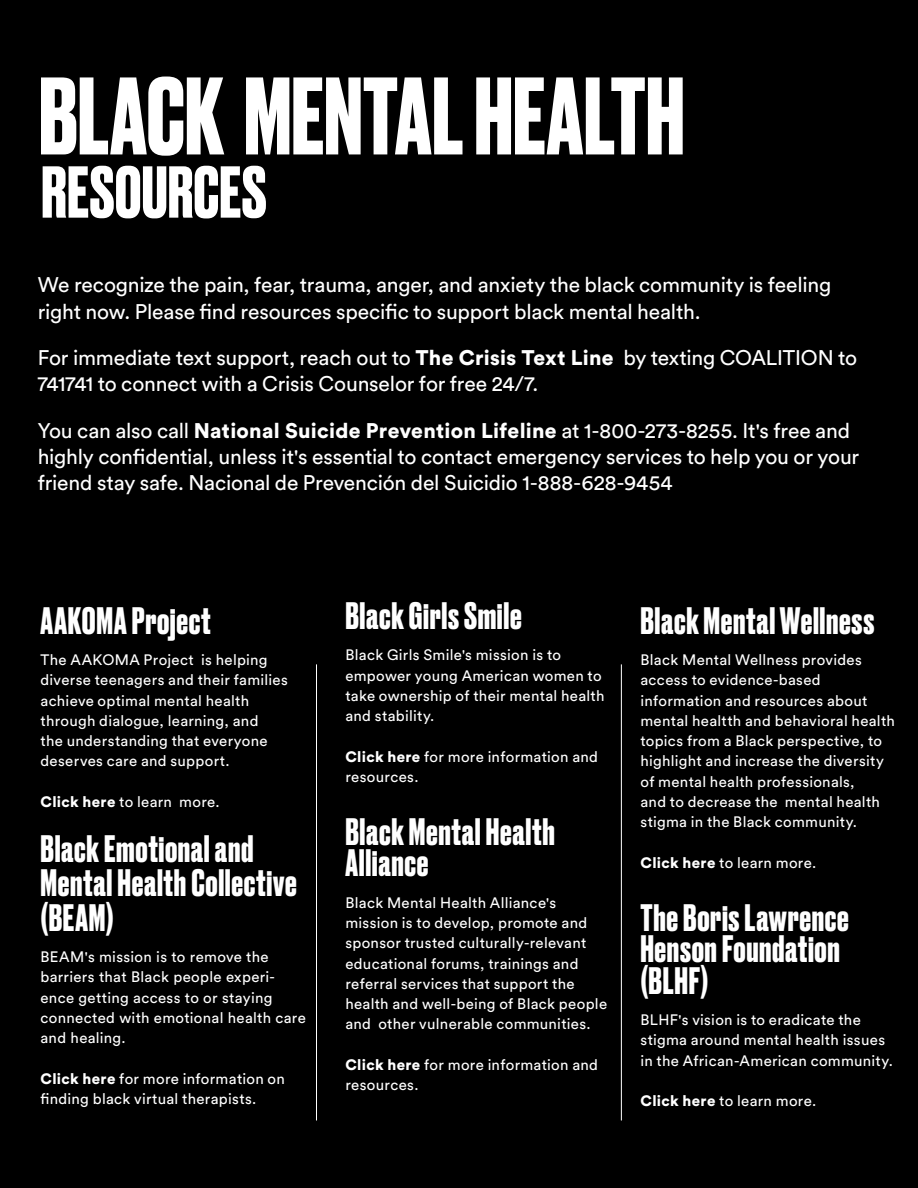
<style>
.page{position:relative;width:918px;height:1188px;background:#000}
.page>*{position:absolute;margin:0;border:0;box-sizing:border-box;transform-origin:0 0}
.t1{font:700 103.5px "Druk";color:#fff}
.t2{font:700 69px "Druk";letter-spacing:.005em;color:#fff}
.t3{font:700 36px/31.5px "Druk";letter-spacing:.02em;color:#fff}
.t4{font:21px/26.2px "Circular Std";letter-spacing:-.01em;color:#fff}
.t5{font:15px/20.2px "Circular Std";letter-spacing:.02em;color:#fff}
.s1{font-weight:900}
</style>
<div class="page">
<hr style="left:621px;top:664px;width:1px;height:456px;background:#fff">
<hr style="left:316px;top:664px;width:1px;height:456px;background:#fff">
<h1 class="t1" style="left:39px;top:45px;width:648px">BLACK MENTAL HEALTH</h1>
<h2 class="t2" style="left:41px;top:145px;width:227px">RESOURCES</h2>
<h3 class="t4" style="left:38px;top:272px;width:795px">We recognize the pain, fear, trauma, anger, and anxiety the black community is feeling right now. Please find resources specific to support black mental health.</h3>
<h3 class="t4" style="left:38px;top:344px;width:821px">For immediate text support, reach out to <span class="s1">The Crisis Text Line</span> by texting COALITION to<br>741741 to connect with a Crisis Counselor for free 24/7.</h3>
<p class="t4" style="left:38px;top:417px;width:823px">You can also call <span class="s1">National Suicide Prevention Lifeline</span> at 1-800-273-8255. It's free and highly confidential, unless it's essential to contact emergency services to help you or your friend stay safe. Nacional de Prevención del Suicidio 1-888-628-9454</p>
<h3 class="t3" style="left:40px;top:603px;width:172px">AAKOMA Project</h3>
<p class="t5" style="left:40px;top:649px;width:249px">The AAKOMA Project is helping diverse teenagers and their families achieve optimal mental health through dialogue, learning, and<br>the understanding that everyone deserves care and support.</p>
<p class="t5" style="left:40px;top:791px;width:181px"><span class="s1">Click here</span> to learn more.</p>
<h3 class="t3" style="left:40px;top:829px;width:258px;line-height:34.5px">Black Emotional and<br>Mental Health Collective (BEAM)</h3>
<p class="t5" style="left:40px;top:946px;width:267px">BEAM's mission is to remove the barriers that Black people experi&shy;ence getting access to or staying connected with emotional health care and healing.</p>
<p class="t5" style="left:40px;top:1068px;width:246px"><span class="s1">Click here</span> for more information on finding black virtual therapists.</p>
<h3 class="t3" style="left:345px;top:598px;width:178px">Black Girls Smile</h3>
<p class="t5" style="left:345px;top:645px;width:261px">Black Girls Smile's mission is to empower young American women to take ownership of their mental health and stability.</p>
<p class="t5" style="left:345px;top:746px;width:254px"><span class="s1">Click here</span> for more information and resources.</p>
<h3 class="t3" style="left:345px;top:814px;width:211px">Black Mental Health<br>Alliance</h3>
<p class="t5" style="left:345px;top:892px;width:263px">Black Mental Health Alliance's mission is to develop, promote and sponsor trusted culturally-relevant educational forums, trainings and referral services that support the health and well-being of Black people and other vulnerable communities.</p>
<p class="t5" style="left:345px;top:1054px;width:254px"><span class="s1">Click here</span> for more information and resources.</p>
<h3 class="t3" style="left:640px;top:603px;width:235px">Black Mental Wellness</h3>
<p class="t5" style="left:640px;top:649px;width:256px">Black Mental Wellness provides access to evidence-based information and resources about mental healtth and behavioral health topics from a Black perspective, to highlight and increase the diversity of mental health professionals,<br>and to decrease the mental health stigma in the Black community.</p>
<p class="t5" style="left:640px;top:852px;width:177px"><span class="s1">Click here</span> to learn more.</p>
<h3 class="t3" style="left:640px;top:900px;width:210px">The Boris Lawrence<br>Henson Foundation (BLHF)</h3>
<p class="t5" style="left:640px;top:1009px;width:254px">BLHF's vision is to eradicate the stigma around mental health issues in the African-American community.</p>
<p class="t5" style="left:640px;top:1090px;width:177px"><span class="s1">Click here</span> to learn more.</p>
</div>
